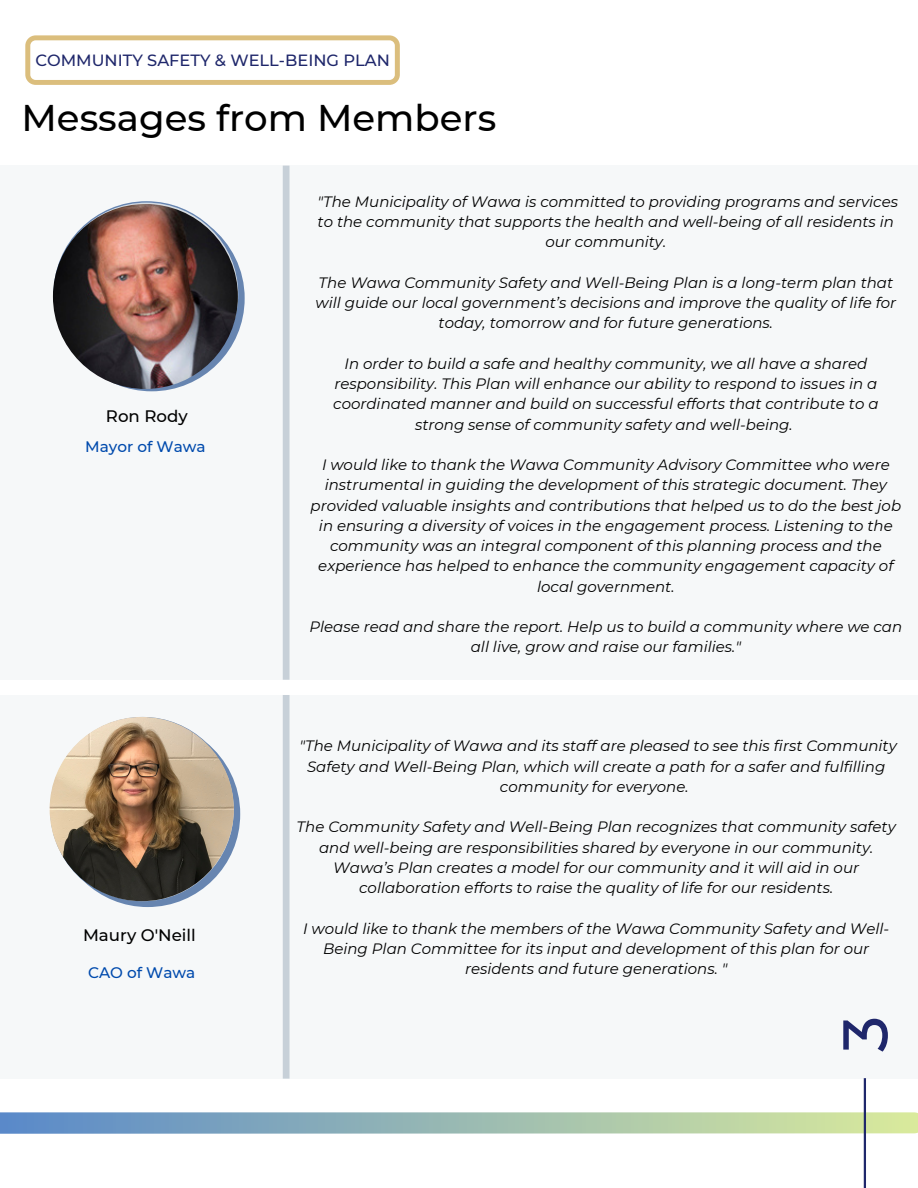
<style>
.page{position:relative;width:918px;height:1188px;background:#fff}
.page>*{position:absolute;margin:0;border:0;box-sizing:border-box;transform-origin:0 0}
.t1{font:500 63px "Montserrat";color:#1f276b}
.t2{font:500 37.2px "Montserrat";color:#000}
.t3{font:500 16.65px "Montserrat";color:#000}
.t4{font:500 16.2px "Montserrat";color:#1f276b}
.t5{font:500 15.3px "Montserrat";color:#004aad}
.t6{font:italic 15px/20.2px "Montserrat";color:#000;text-align:center}
</style>
<div class="page">
<svg style="left:25px;top:35px;width:375px;height:50px"></svg>
<svg style="left:0;top:1112px;width:918px;height:22px;background:#9cbbb5"></svg>
<div style="left:0;top:166px;width:918px;height:514px;background:#f6f8f9"></div>
<svg style="left:53px;top:201px;width:192px;height:190px"></svg>
<img style="left:53px;top:204px;width:185px;height:185px;border-radius:50%">
<div style="left:0;top:695px;width:918px;height:384px;background:#f6f8f9"></div>
<hr style="left:864px;top:1078px;width:2px;height:110px;background:#1f276b">
<div style="left:283px;top:166px;width:7px;height:514px;background:#c7d0d8"></div>
<svg style="left:50px;top:717px;width:190px;height:190px"></svg>
<img style="left:50px;top:717px;width:184px;height:184px;border-radius:50%">
<div style="left:283px;top:695px;width:7px;height:384px;background:#c7d0d8"></div>
<p class="t4" style="left:35px;top:50px;width:356px">COMMUNITY SAFETY &amp; WELL-BEING PLAN</p>
<h2 class="t2" style="left:22px;top:95px;width:476px">Messages from Members</h2>
<p class="t3" style="left:106px;top:406px;width:83px">Ron Rody</p>
<p class="t5" style="left:85px;top:438px;width:122px">Mayor of Wawa</p>
<p class="t3" style="left:83px;top:925px;width:114px">Maury O'Neill</p>
<p class="t5" style="left:88px;top:964px;width:109px">CAO of Wawa</p>
<p class="t6" style="left:318px;top:191px;width:582px">"The Municipality of Wawa is committed to providing programs and services to the community that supports the health and well-being of all residents in our community.</p>
<p class="t6" style="left:316px;top:272px;width:582px">The Wawa Community Safety and Well-Being Plan is a long-term plan that will guide our local government’s decisions and improve the quality of life for today, tomorrow and for future generations.</p>
<p class="t6" style="left:333px;top:353px;width:547px">In order to build a safe and healthy community, we all have a shared responsibility. This Plan will enhance our ability to respond to issues in a coordinated manner and build on successful efforts that contribute to a strong sense of community safety and well-being.</p>
<p class="t6" style="left:311px;top:455px;width:592px">I would like to thank the Wawa Community Advisory Committee who were instrumental in guiding the development of this strategic document. They provided valuable insights and contributions that helped us to do the best job in ensuring a diversity of voices in the engagement process. Listening to the community was an integral component of this planning process and the experience has helped to enhance the community engagement capacity of local government.</p>
<p class="t6" style="left:309px;top:617px;width:594px">Please read and share the report. Help us to build a community where we can all live, grow and raise our families."</p>
<p class="t6" style="left:300px;top:736px;width:599px">"The Municipality of Wawa and its staff are pleased to see this first Community<br>Safety and Well-Being Plan, which will create a path for a safer and fulfilling community for everyone.</p>
<p class="t6" style="left:297px;top:817px;width:601px">The Community Safety and Well-Being Plan recognizes that community safety and well-being are responsibilities shared by everyone in our community.<br>Wawa’s Plan creates a model for our community and it will aid in our collaboration efforts to raise the quality of life for our residents.</p>
<p class="t6" style="left:303px;top:918px;width:588px">I would like to thank the members of the Wawa Community Safety and Well-<br>Being Plan Committee for its input and development of this plan for our residents and future generations. "</p>
<h1 class="t1" style="left:826px;top:1052px;width:38px;rotate:-90deg">3</h1>
</div>
